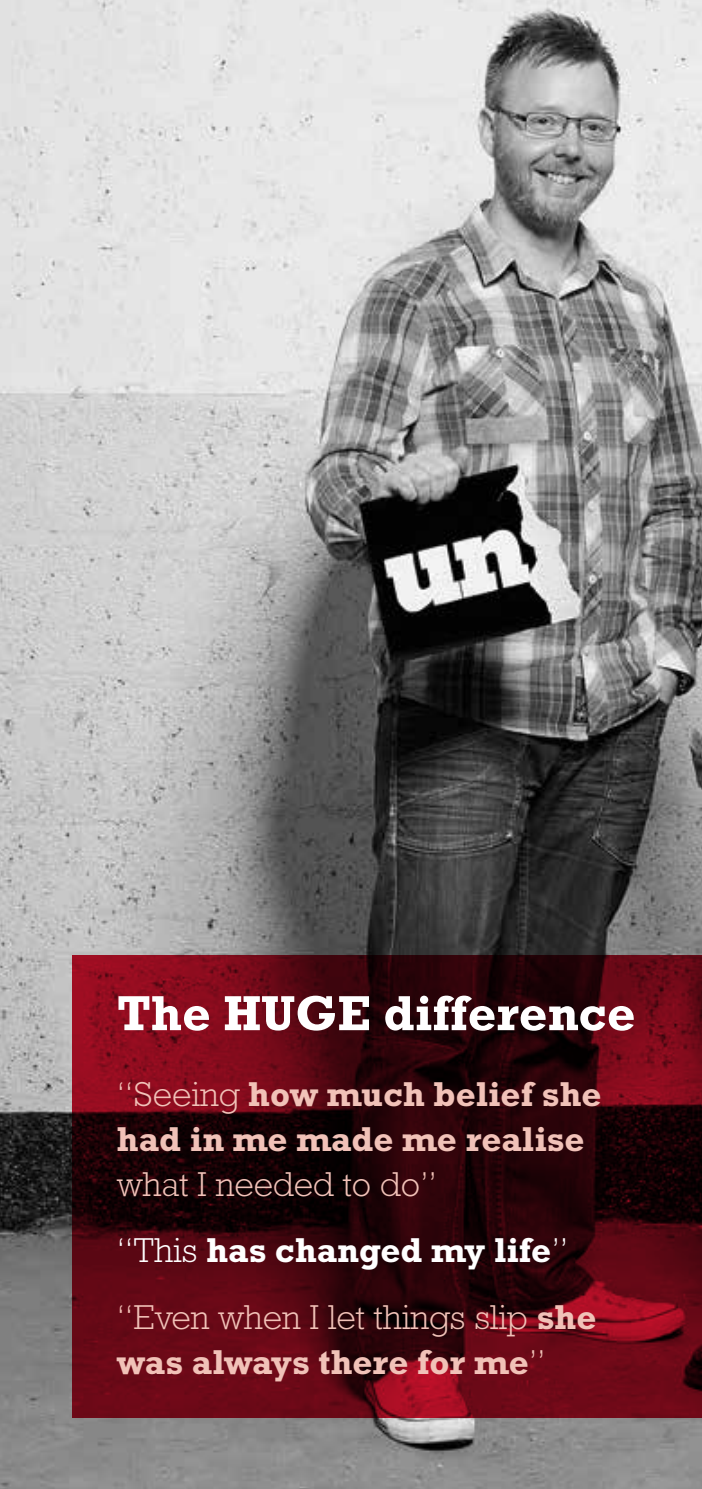
<style>
.page{position:relative;width:702px;height:1489px;background:#fff}
.page>*{position:absolute;margin:0;border:0;box-sizing:border-box;transform-origin:0 0}
.t1{font:700 50px "Rockwell Std";color:#fff}
.t2{font:300 35px/66.2px "Rockwell Std";color:#f1c2b8}
.t3{font:700 35px/45px "Rockwell Std";color:#f1c2b8}
.s1{font-weight:300}
.s2{color:#fff}
.s3{font-weight:700;color:#fff}
.s4{font-weight:700}
</style>
<div class="page">
<img style="left:0;top:0;width:702px;height:1488px">
<svg style="left:72px;top:955px;width:630px;height:462px;background:#49050f"></svg>
<h1 class="t1" style="left:117px;top:983px;width:520px">The HUGE difference</h1>
<p class="t3" style="left:117px;top:1071px;width:486px"><span class="s1">“Seeing</span> how much belief she had in me made me realise</p>
<p class="t2" style="left:117px;top:1150px;width:481px">what I needed to do”<br><span class="s2">“This</span> <span class="s3">has changed my life</span><span class="s2">” </span>“Even when I let things slip <span class="s4">she</span></p>
<p class="t3" style="left:117px;top:1338px;width:430px">was always there for me<span class="s1">”</span></p>
</div>
